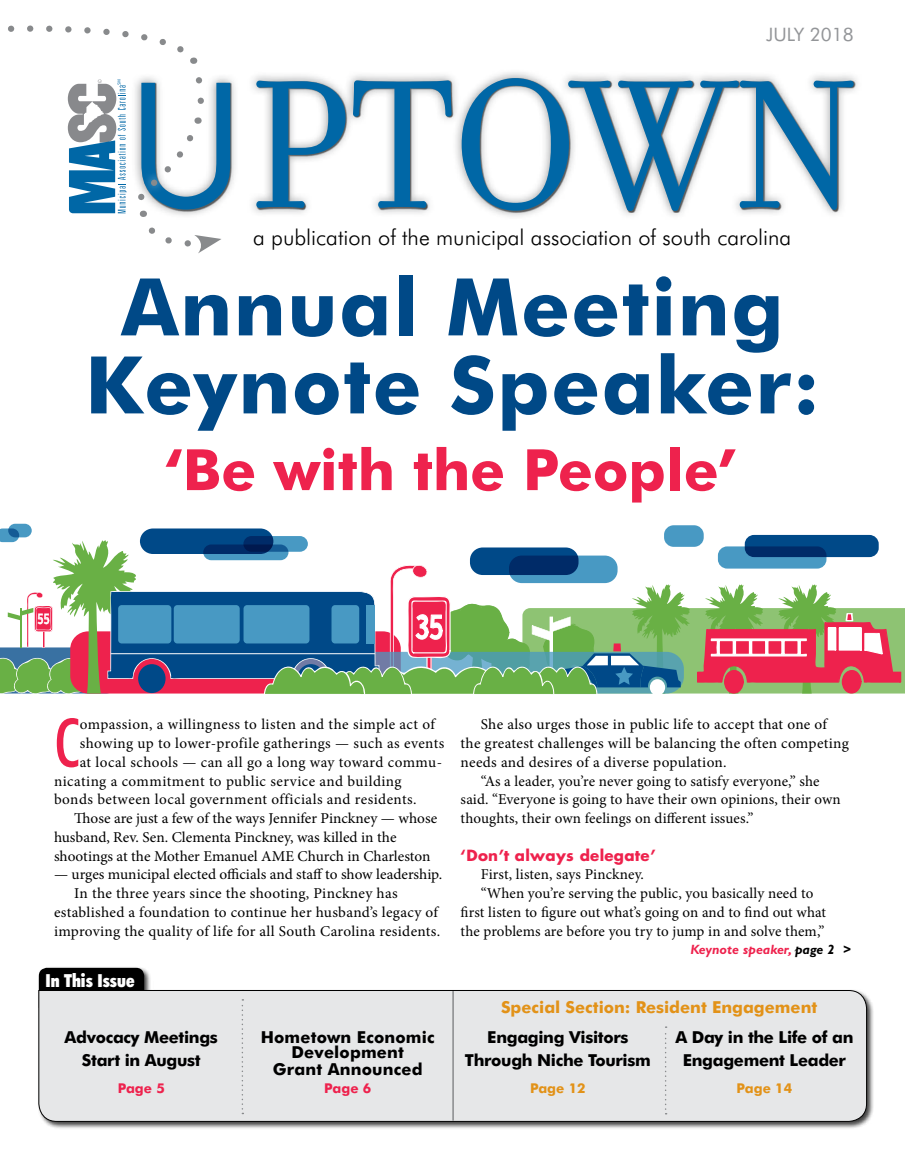
<style>
.page{position:relative;width:905px;height:1175px;background:#fff}
.page>*{position:absolute;margin:0;border:0;box-sizing:border-box;transform-origin:0 0}
.t1{font:700 79.5px/78px "Futura BT";letter-spacing:.02em;color:#004987;text-align:center}
.t2{font:500 condensed 67.65px "Futura BT";color:#ee224d}
.t3{font:700 57px "Futura BT";color:#ee224d}
.t4{font:300 21.75px "Futura BT";color:#000}
.t5{font:18.6px "Futura BT";color:#939598}
.t6{font:900 condensed 18px "Futura BT";color:#fff}
.t7{font:700 16.5px/23.4px "Futura BT";letter-spacing:-.02em;color:#000;text-align:center}
.t8{font:700 16.5px/15px "Futura BT";letter-spacing:.01em;color:#000;text-align:center}
.t9{font:700 16.5px "Futura BT";color:#e29218}
.t10{font:15px "Minion Pro";letter-spacing:.01em;color:#000}
.t11{font:15px "Minion Pro";letter-spacing:.03em;color:#000}
.t12{font:700 15px "Futura Std";letter-spacing:.02em;color:#ee224d}
.t13{font:italic 700 13.5px "Gill Sans Std";color:#ee224d}
.t14{font:700 13.5px "Futura BT";color:#e29218}
.t15{font:700 13.5px "Futura BT";color:#ee224d}
.s1{color:#000}
</style>
<div class="page">
<div style="left:8px;top:524px;width:24px;height:13px;background:#4899c3;border-radius:7px"></div>
<div style="left:664px;top:525px;width:39px;height:22px;background:#4899c3;border-radius:10px"></div>
<svg style="left:0;top:528px;width:904px;height:167px"></svg>
<div style="left:131px;top:69px;width:731px;height:151px;background:#888a8c;opacity:.89"></div>
<svg style="left:229px;top:78px;width:624px;height:133px"></svg>
<div style="left:0;top:16px;width:229px;height:245px;background:#fff;opacity:.75"></div>
<svg style="left:0;top:23px;width:196px;height:41px"></svg>
<svg style="left:192px;top:73px;width:13px;height:51px"></svg>
<svg style="left:133px;top:130px;width:88px;height:123px"></svg>
<div style="left:37px;top:966px;width:837px;height:163px;background:#000;opacity:.75"></div>
<div style="left:39px;top:967px;width:105px;height:47px;background:#000;border-radius:8px"></div>
<div style="left:38px;top:989px;width:829px;height:133px;background:#e6e7e8"></div>
<hr style="left:452px;top:991px;width:2px;height:129px;background:#888a8c">
<svg style="left:242px;top:999px;width:1px;height:115px"></svg>
<svg style="left:664px;top:1026px;width:2px;height:88px"></svg>
<p class="t5" style="left:766px;top:23px;width:89px">JULY 2018</p>
<h3 class="t4" style="left:253px;top:224px;width:539px">a publication of the municipal association of south carolina</h3>
<h1 class="t1" style="left:85px;top:267px;width:736px">Annual Meeting<br>Keynote Speaker:</h1>
<h3 class="t3" style="left:165px;top:435px;width:573px">‘Be with the People’</h3>
<h2 class="t2" style="left:54px;top:701px;width:27px">C</h2>
<p class="t11" style="left:80px;top:714px;width:357px">ompassion, a willingness to listen and the simple act of</p>
<p class="t10" style="left:80px;top:733px;width:366px">showing up to lower-profile gatherings — such as events</p>
<p class="t10" style="left:80px;top:752px;width:364px">at local schools — can all go a long way toward commu-</p>
<p class="t11" style="left:54px;top:770px;width:349px">nicating a commitment to public service and building</p>
<p class="t11" style="left:54px;top:789px;width:364px">bonds between local government officials and residents.</p>
<p class="t10" style="left:74px;top:808px;width:364px">Those are just a few of the ways Jennifer Pinckney — whose</p>
<p class="t10" style="left:54px;top:827px;width:344px">husband, Rev. Sen. Clementa Pinckney, was killed in the</p>
<p class="t10" style="left:54px;top:845px;width:378px">shootings at the Mother Emanuel AME Church in Charleston</p>
<p class="t10" style="left:54px;top:864px;width:390px">— urges municipal elected officials and staff to show leadership.</p>
<p class="t10" style="left:74px;top:883px;width:325px">In the three years since the shooting, Pinckney has</p>
<p class="t10" style="left:54px;top:902px;width:385px">established a foundation to continue her husband’s legacy of</p>
<p class="t10" style="left:54px;top:920px;width:388px">improving the quality of life for all South Carolina residents.</p>
<p class="t6" style="left:45px;top:969px;width:91px">In This Issue</p>
<p class="t7" style="left:65px;top:1025px;width:155px">Advocacy Meetings<br>Start in August</p>
<p class="t15" style="left:118px;top:1079px;width:49px">Page 5</p>
<p class="t8" style="left:261px;top:1029px;width:175px">Hometown Economic<br>Development</p>
<p class="t8" style="left:273px;top:1061px;width:151px">Grant Announced</p>
<p class="t15" style="left:324px;top:1080px;width:49px">Page 6</p>
<p class="t10" style="left:481px;top:714px;width:347px">She also urges those in public life to accept that one of</p>
<p class="t10" style="left:460px;top:733px;width:390px">the greatest challenges will be balancing the often competing</p>
<p class="t10" style="left:460px;top:752px;width:268px">needs and desires of a diverse population.</p>
<p class="t10" style="left:481px;top:770px;width:340px">“As a leader, you’re never going to satisfy everyone,” she</p>
<p class="t10" style="left:460px;top:789px;width:381px">said. “Everyone is going to have their own opinions, their own</p>
<p class="t10" style="left:460px;top:808px;width:294px">thoughts, their own feelings on different issues.”</p>
<p class="t12" style="left:460px;top:845px;width:196px">‘Don’t always delegate’</p>
<p class="t10" style="left:481px;top:864px;width:165px">First, listen, says Pinckney.</p>
<p class="t10" style="left:481px;top:883px;width:334px">“When you’re serving the public, you basically need to</p>
<p class="t10" style="left:460px;top:902px;width:367px">first listen to figure out what’s going on and to find out what</p>
<p class="t10" style="left:460px;top:920px;width:365px">the problems are before you try to jump in and solve them,”</p>
<p class="t13" style="left:690px;top:942px;width:162px">Keynote speaker, <span class="s1">page 2 &gt;</span></p>
<p class="t9" style="left:501px;top:997px;width:318px">Special Section: Resident Engagement</p>
<p class="t7" style="left:465px;top:1025px;width:187px">Engaging Visitors<br>Through Niche Tourism</p>
<p class="t14" style="left:530px;top:1079px;width:57px">Page 12</p>
<p class="t7" style="left:675px;top:1025px;width:179px">A Day in the Life of an<br>Engagement Leader</p>
<p class="t14" style="left:736px;top:1079px;width:57px">Page 14</p>
</div>
